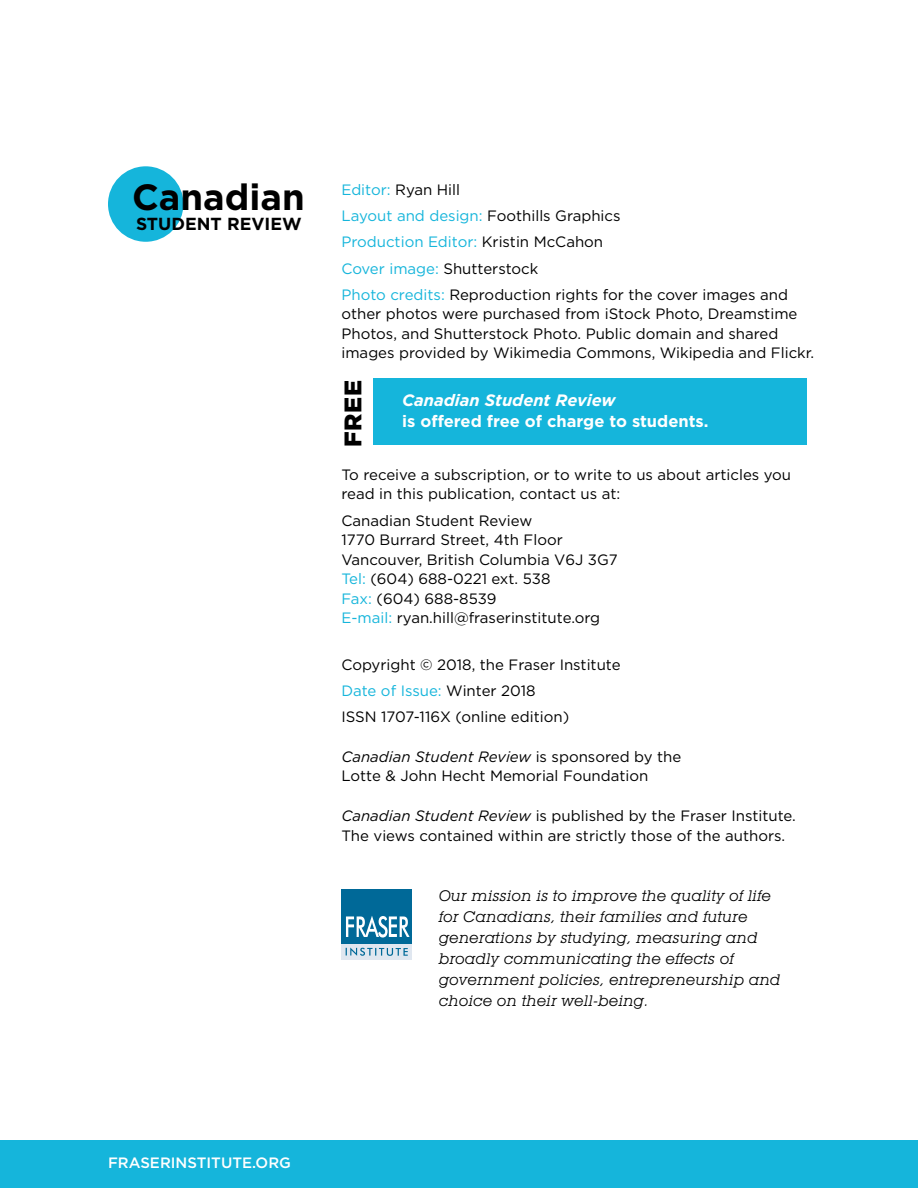
<style>
.page{position:relative;width:918px;height:1188px;background:#fff}
.page>*{position:absolute;margin:0;border:0;box-sizing:border-box;transform-origin:0 0}
.t1{font:700 36.45px "Gotham";color:#000}
.t2{font:900 24px "Gotham";color:#000}
.t3{font:700 17.4px "Gotham";color:#000}
.t4{font:700 16.5px "Gotham";color:#fff}
.t5{font:italic 700 16.5px "Gotham";color:#fff}
.t6{font:15px/19.5px "Gotham";color:#000}
.t7{font:italic 15px/21px "Lubalin Graph IT Cby BT";letter-spacing:.02em;color:#000}
.t8{font:500 15px "Gotham";color:#fff}
.s1{color:#15b5db}
.s2{font-style:italic}
</style>
<div class="page">
<div style="left:0;top:1140px;width:918px;height:48px;background:#15b5db"></div>
<div style="left:374px;top:378px;width:433px;height:67px;background:#15b5db"></div>
<div style="left:342px;top:889px;width:70px;height:70px;background:#e0e7f0"></div>
<div style="left:342px;top:889px;width:70px;height:55px;background:#006998"></div>
<svg style="left:346px;top:916px;width:64px;height:22px"></svg>
<svg style="left:346px;top:948px;width:62px;height:8px"></svg>
<div style="left:108px;top:166px;width:75px;height:76px;background:#15b5db;border-radius:50%"></div>
<h1 class="t1" style="left:132px;top:173px;width:174px">Canadian</h1>
<p class="t3" style="left:136px;top:212px;width:167px">STUDENT REVIEW</p>
<p class="t6" style="left:341px;top:176px;width:448px;line-height:26.2px"><span class="s1">Editor:</span> Ryan Hill<br><span class="s1">Layout and design:</span> Foothills Graphics<br><span class="s1">Production Editor:</span> Kristin McCahon<br><span class="s1">Cover image:</span> Shutterstock<br><span class="s1">Photo credits:</span> Reproduction rights for the cover images and</p>
<p class="t6" style="left:341px;top:304px;width:474px">other photos were purchased from iStock Photo, Dreamstime<br>Photos, and Shutterstock Photo. Public domain and shared images provided by Wikimedia Commons, Wikipedia and Flickr.</p>
<p class="t5" style="left:402px;top:390px;width:215px">Canadian Student Review</p>
<p class="t4" style="left:402px;top:411px;width:308px">is offered free of charge to students.</p>
<p class="t6" style="left:341px;top:464px;width:451px">To receive a subscription, or to write to us about articles you read in this publication, contact us at:</p>
<p class="t6" style="left:341px;top:510px;width:278px">Canadian Student Review<br>1770 Burrard Street, 4th Floor<br>Vancouver, British Columbia V6J 3G7<br><span class="s1">Tel:</span> (604) 688-0221 ext. 538<br><span class="s1">Fax:</span> (604) 688-8539<br><span class="s1">E-mail:</span> ryan.hill@fraserinstitute.org</p>
<p class="t6" style="left:341px;top:651px;width:281px;line-height:26.2px">Copyright © 2018, the Fraser Institute<br><span class="s1">Date of Issue:</span> Winter 2018<br>ISSN 1707-116X (online edition)</p>
<p class="t6" style="left:341px;top:746px;width:341px"><span class="s2">Canadian Student Review</span> is sponsored by the<br>Lotte &amp; John Hecht Memorial Foundation</p>
<p class="t6" style="left:341px;top:806px;width:456px"><span class="s2">Canadian Student Review</span> is published by the Fraser Institute.<br>The views contained within are strictly those of the authors.</p>
<h2 class="t2" style="left:336px;top:447px;width:68px;rotate:-90deg">FREE</h2>
<p class="t7" style="left:439px;top:885px;width:343px">Our mission is to improve the quality of life for Canadians, their families and future generations by studying, measuring and broadly communicating the effects of government policies, entrepreneurship and choice on their well-being.</p>
<p class="t8" style="left:108px;top:1153px;width:184px">FRASERINSTITUTE.ORG</p>
</div>
